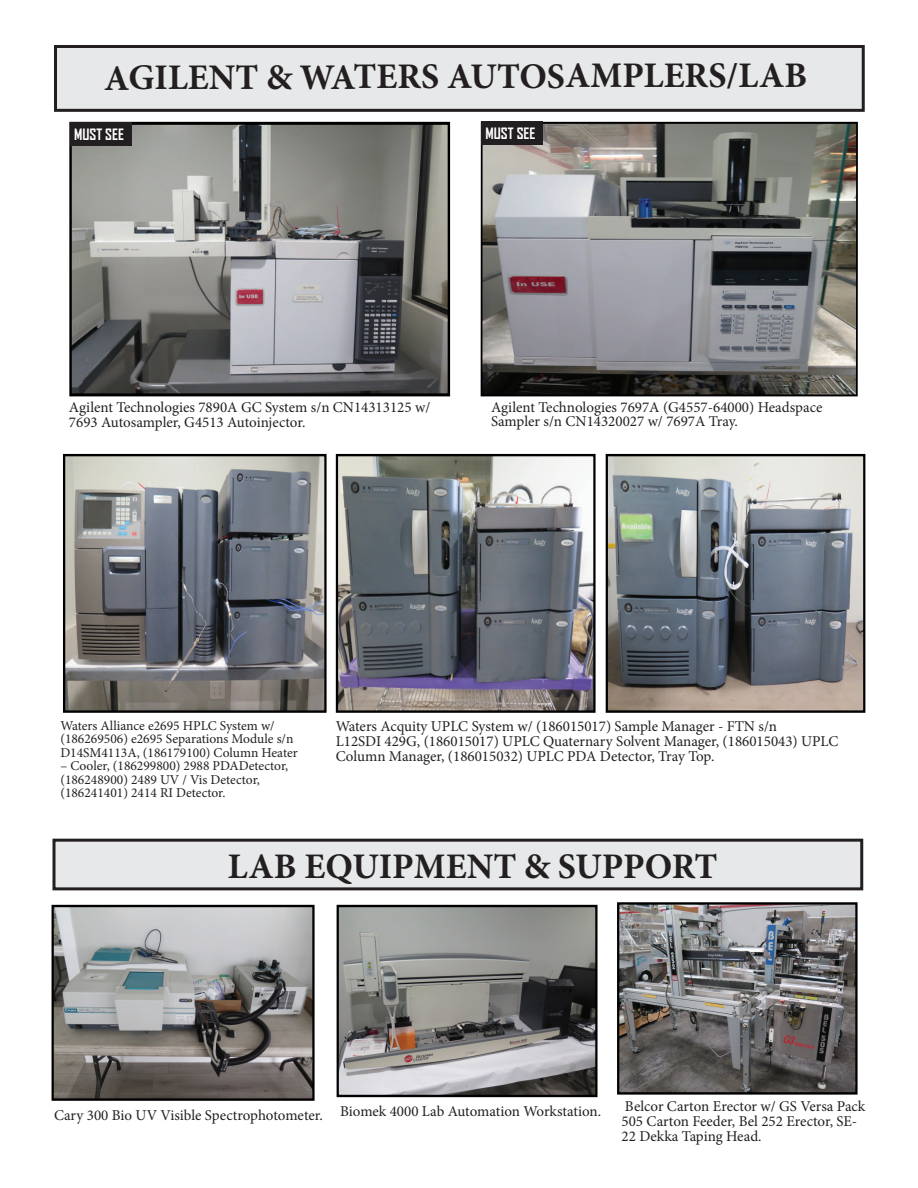
<style>
.page{position:relative;width:918px;height:1188px;background:#fff}
.page>*{position:absolute;margin:0;border:0;box-sizing:border-box;transform-origin:0 0}
.t1{font:700 36px "Minion Pro";letter-spacing:-.005em;color:#231f20}
.t2{font:15px/15px "Minion Pro";color:#231f20}
.t3{font:700 15px "Agency FB";color:#fff}
.t4{font:13.5px/13.5px "Minion Pro";color:#231f20}
</style>
<div class="page">
<div style="left:56px;top:46px;width:807px;height:64px;background:#e7e8e9"></div>
<div style="left:54px;top:45px;width:811px;height:67px;border:3px solid #231f20"></div>
<img style="left:73px;top:126px;width:373px;height:266px">
<div style="left:69px;top:122px;width:381px;height:274px;border:3px solid #000001"></div>
<img style="left:484px;top:125px;width:371px;height:268px">
<div style="left:481px;top:122px;width:377px;height:274px;border:2px solid #000001"></div>
<img style="left:66px;top:457px;width:258px;height:253px">
<div style="left:63px;top:454px;width:264px;height:259px;border:2px solid #000001"></div>
<div style="left:70px;top:123px;width:62px;height:23px;background:#231f20"></div>
<img style="left:339px;top:457px;width:254px;height:253px">
<div style="left:336px;top:454px;width:260px;height:259px;border:2px solid #000001"></div>
<img style="left:609px;top:457px;width:253px;height:253px">
<div style="left:606px;top:454px;width:259px;height:259px;border:2px solid #000001"></div>
<img style="left:55px;top:908px;width:257px;height:190px">
<div style="left:52px;top:905px;width:263px;height:196px;border:2px solid #000001"></div>
<img style="left:340px;top:908px;width:255px;height:186px">
<div style="left:337px;top:905px;width:261px;height:192px;border:2px solid #000001"></div>
<img style="left:620px;top:905px;width:235px;height:187px">
<div style="left:617px;top:902px;width:241px;height:193px;border:2px solid #000001"></div>
<div style="left:54px;top:840px;width:808px;height:49px;background:#e7e8e9"></div>
<div style="left:52px;top:839px;width:811px;height:51px;border:3px solid #231f20"></div>
<div style="left:481px;top:122px;width:62px;height:23px;background:#231f20"></div>
<h1 class="t1" style="left:104px;top:51px;width:705px">AGILENT &amp; WATERS AUTOSAMPLERS/LAB</h1>
<p class="t3" style="left:74px;top:125px;width:51px">MUST SEE</p>
<p class="t3" style="left:486px;top:124px;width:51px">MUST SEE</p>
<p class="t2" style="left:69px;top:400px;width:363px">Agilent Technologies 7890A GC System s/n CN14313125 w/<br>7693 Autosampler, G4513 Autoinjector.</p>
<p class="t2" style="left:491px;top:401px;width:333px;line-height:13.5px">Agilent Technologies 7697A (G4557-64000) Headspace<br>Sampler s/n CN14320027 w/ 7697A Tray.</p>
<p class="t4" style="left:60px;top:719px;width:239px">Waters Alliance e2695 HPLC System w/ (186269506) e2695 Separations Module s/n<br>D14SM4113A, (186179100) Column Heater</p>
<p class="t4" style="left:60px;top:759px;width:229px">– Cooler, (186299800) 2988 PDADetector, (186248900) 2489 UV / Vis Detector, (186241401) 2414 RI Detector.</p>
<p class="t2" style="left:336px;top:719px;width:504px">Waters Acquity UPLC System w/ (186015017) Sample Manager - FTN s/n<br>L12SDI 429G, (186015017) UPLC Quaternary Solvent Manager, (186015043) UPLC<br>Column Manager, (186015032) UPLC PDA Detector, Tray Top.</p>
<h1 class="t1" style="left:228px;top:841px;width:491px">LAB EQUIPMENT &amp; SUPPORT</h1>
<p class="t2" style="left:54px;top:1108px;width:549px">Cary 300 Bio UV Visible Spectrophotometer. Biomek 4000 Lab Automation Workstation.</p>
<p class="t2" style="left:622px;top:1099px;width:245px">Belcor Carton Erector w/ GS Versa Pack<br>505 Carton Feeder, Bel 252 Erector, SE-<br>22 Dekka Taping Head.</p>
</div>
